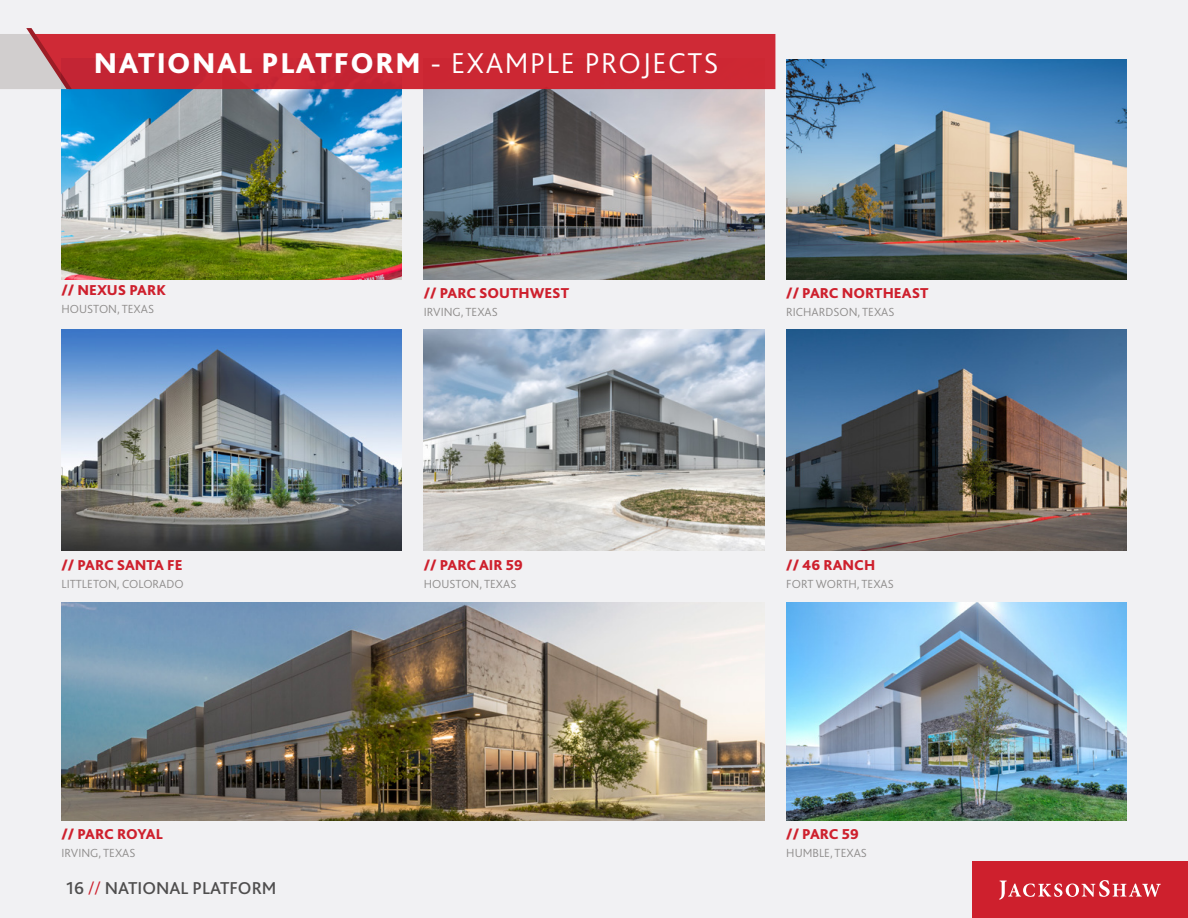
<style>
.page{position:relative;width:1188px;height:918px;background:#f1f1f3}
.page>*{position:absolute;margin:0;border:0;box-sizing:border-box;transform-origin:0 0}
.t1{font:800 30px "Bliss 2";letter-spacing:.05em;color:#fff}
.t2{font:500 18px "Bliss 2";color:#4f4e4e}
.t3{font:800 15px "Bliss 2";color:#ce202d}
.t4{font:800 15px "Bliss 2";letter-spacing:-.02em;color:#ce202d}
.t5{font:300 12.3px "Bliss 2";color:#8e8c8b}
.s1{font-weight:300}
.s2{font-weight:300;color:#ce202d}
</style>
<div class="page">
<img style="left:62px;top:89px;width:340px;height:190px">
<img style="left:424px;top:89px;width:340px;height:190px">
<svg style="left:0;top:28px;width:775px;height:61px;background:#cf444f"></svg>
<img style="left:786px;top:59px;width:340px;height:220px">
<img style="left:424px;top:330px;width:340px;height:221px">
<img style="left:62px;top:603px;width:702px;height:217px">
<img style="left:786px;top:603px;width:340px;height:217px">
<img style="left:62px;top:330px;width:340px;height:221px">
<div style="left:972px;top:862px;width:216px;height:56px;background:#ce202d"></div>
<svg style="left:999px;top:880px;width:162px;height:20px"></svg>
<img style="left:786px;top:330px;width:340px;height:221px">
<h1 class="t1" style="left:94px;top:44px;width:626px">NATIONAL PLATFORM <span class="s1">- EXAMPLE PROJECTS</span></h1>
<p class="t3" style="left:62px;top:281px;width:106px">// NEXUS PARK</p>
<p class="t5" style="left:62px;top:301px;width:94px">HOUSTON, TEXAS</p>
<p class="t3" style="left:424px;top:283px;width:147px">// PARC SOUTHWEST</p>
<p class="t5" style="left:424px;top:304px;width:75px">IRVING, TEXAS</p>
<p class="t3" style="left:786px;top:283px;width:144px">// PARC NORTHEAST</p>
<p class="t5" style="left:786px;top:304px;width:110px">RICHARDSON, TEXAS</p>
<p class="t3" style="left:62px;top:556px;width:123px">// PARC SANTA FE</p>
<p class="t5" style="left:62px;top:576px;width:124px">LITTLETON, COLORADO</p>
<p class="t4" style="left:62px;top:825px;width:103px">// PARC ROYAL</p>
<p class="t5" style="left:62px;top:846px;width:75px">IRVING, TEXAS</p>
<h2 class="t2" style="left:66px;top:877px;width:212px">16 <span class="s2">//</span> NATIONAL PLATFORM</h2>
<p class="t3" style="left:424px;top:556px;width:100px">// PARC AIR 59</p>
<p class="t5" style="left:424px;top:576px;width:94px">HOUSTON, TEXAS</p>
<p class="t3" style="left:786px;top:556px;width:90px">// 46 RANCH</p>
<p class="t5" style="left:786px;top:576px;width:109px">FORT WORTH, TEXAS</p>
<p class="t3" style="left:786px;top:825px;width:74px">// PARC 59</p>
<p class="t5" style="left:786px;top:846px;width:82px">HUMBLE, TEXAS</p>
</div>
